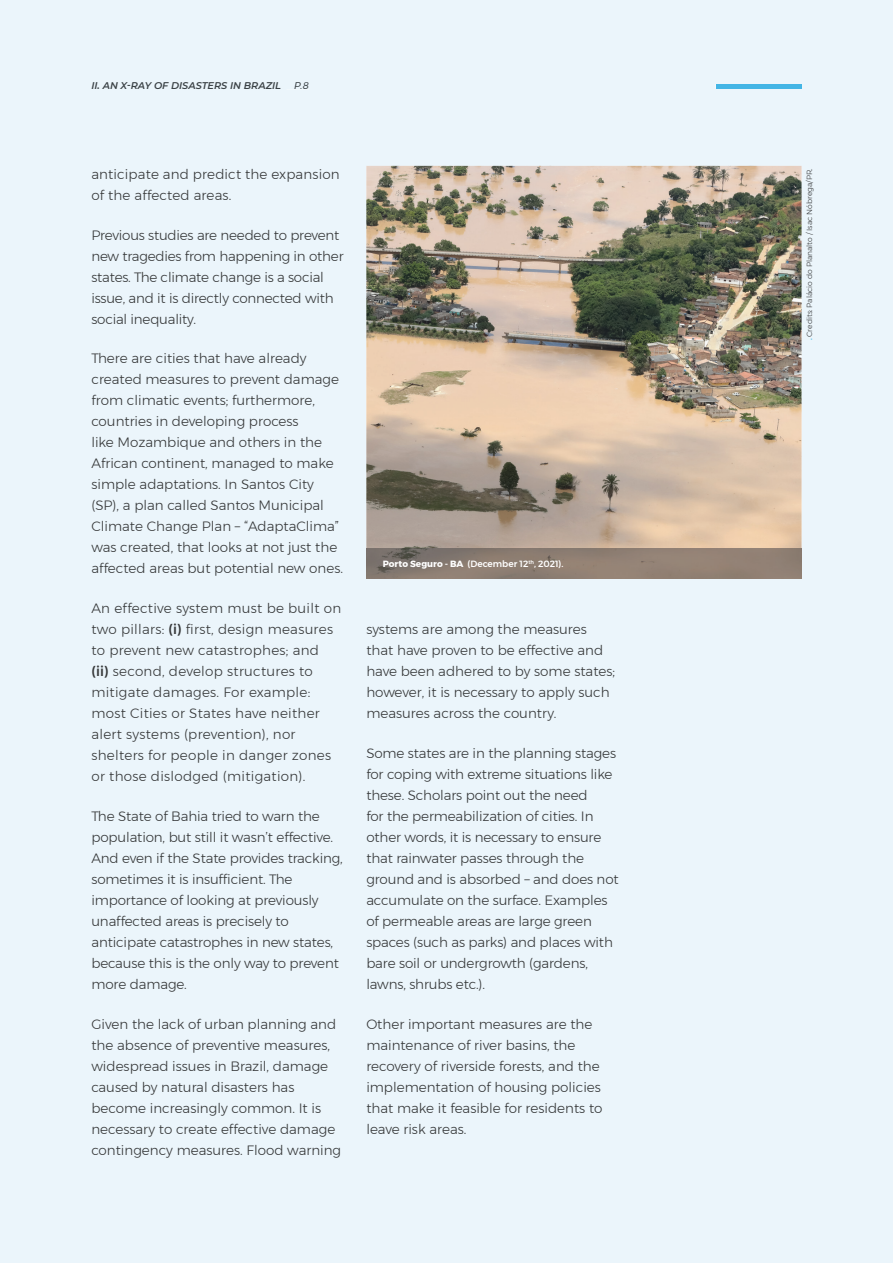
<style>
.page{position:relative;width:893px;height:1263px;background:#ebf5fb}
.page>*{position:absolute;margin:0;border:0;box-sizing:border-box;transform-origin:0 0}
.t1{font:300 13.5px/21px "Montserrat";color:#363839}
.t2{font:300 13.5px/21px "Montserrat";letter-spacing:.02em;color:#363839}
.t3{font:italic 600 9.75px "Montserrat";color:#363839}
.t4{font:italic 9.75px "Montserrat";color:#363839}
.t5{font:500 9px "Montserrat";color:#fff}
.t6{font:300 7.5px "Montserrat";color:#363839}
.s1{font-weight:500}
.s2{font-weight:700}
.s3{font-weight:600;color:#43b5e5}
</style>
<div class="page">
<div style="left:716px;top:84px;width:85px;height:5px;background:#43b5e5"></div>
<div style="left:92px;top:82px;width:192px;height:7px;background:#ebf5fb"></div>
<div style="left:286px;top:82px;width:23px;height:7px;background:#ebf5fb"></div>
<img style="left:366px;top:166px;width:435px;height:383px">
<img style="left:366px;top:549px;width:435px;height:29px">
<p class="t3" style="left:91px;top:79px;width:191px">II. AN X-RAY OF DISASTERS IN BRAZIL</p>
<p class="t4" style="left:294px;top:78px;width:17px">P.8</p>
<p class="t1" style="left:91px;top:163px;width:250px">anticipate and predict the expansion of the affected areas.</p>
<p class="t1" style="left:91px;top:224px;width:254px">Previous studies are needed to prevent new tragedies from happening in other states. The climate change is a social issue, and it is directly connected with social inequality.</p>
<p class="t1" style="left:91px;top:348px;width:253px">There are cities that have already created measures to prevent damage from climatic events; furthermore, countries in developing process<br>like Mozambique and others in the African continent, managed to make simple adaptations. In Santos City (SP), a plan called Santos Municipal Climate Change Plan – “AdaptaClima” was created, that looks at not just the affected areas but potential new ones.</p>
<p class="t2" style="left:91px;top:598px;width:251px">An effective system must be built on two pillars: <span class="s1">(i)</span> first, design measures to prevent new catastrophes; and<br><span class="s1">(ii)</span> second, develop structures to mitigate damages. For example: most Cities or States have neither alert systems (prevention), nor shelters for people in danger zones or those dislodged (mitigation).</p>
<p class="t1" style="left:91px;top:805px;width:253px">The State of Bahia tried to warn the population, but still it wasn’t effective.<br>And even if the State provides tracking, sometimes it is insufficient. The importance of looking at previously unaffected areas is precisely to anticipate catastrophes in new states, because this is the only way to prevent more damage.</p>
<p class="t1" style="left:91px;top:1013px;width:251px">Given the lack of urban planning and the absence of preventive measures, widespread issues in Brazil, damage caused by natural disasters has become increasingly common. It is necessary to create effective damage contingency measures. Flood warning</p>
<p class="t5" style="left:383px;top:556px;width:182px"><span class="s2">Porto Seguro - BA</span> (December 12<sup>th</sup>, 2021).</p>
<p class="t1" style="left:366px;top:619px;width:250px">systems are among the measures that have proven to be effective and have been adhered to by some states; however, it is necessary to apply such measures across the country.</p>
<p class="t1" style="left:366px;top:742px;width:254px">Some states are in the planning stages for coping with extreme situations like these. Scholars point out the need<br>for the permeabilization of cities. In other words, it is necessary to ensure that rainwater passes through the ground and is absorbed – and does not accumulate on the surface. Examples of permeable areas are large green spaces (such as parks) and places with bare soil or undergrowth (gardens, lawns, shrubs etc.).</p>
<p class="t1" style="left:366px;top:1013px;width:238px">Other important measures are the maintenance of river basins, the recovery of riverside forests, and the implementation of housing policies that make it feasible for residents to leave risk areas.</p>
<p class="t6" style="left:804px;top:340px;width:173px;rotate:-90deg"><span class="s3">.</span> Credits: Palácio do Planalto / Isac Nóbrega/PR.</p>
</div>
